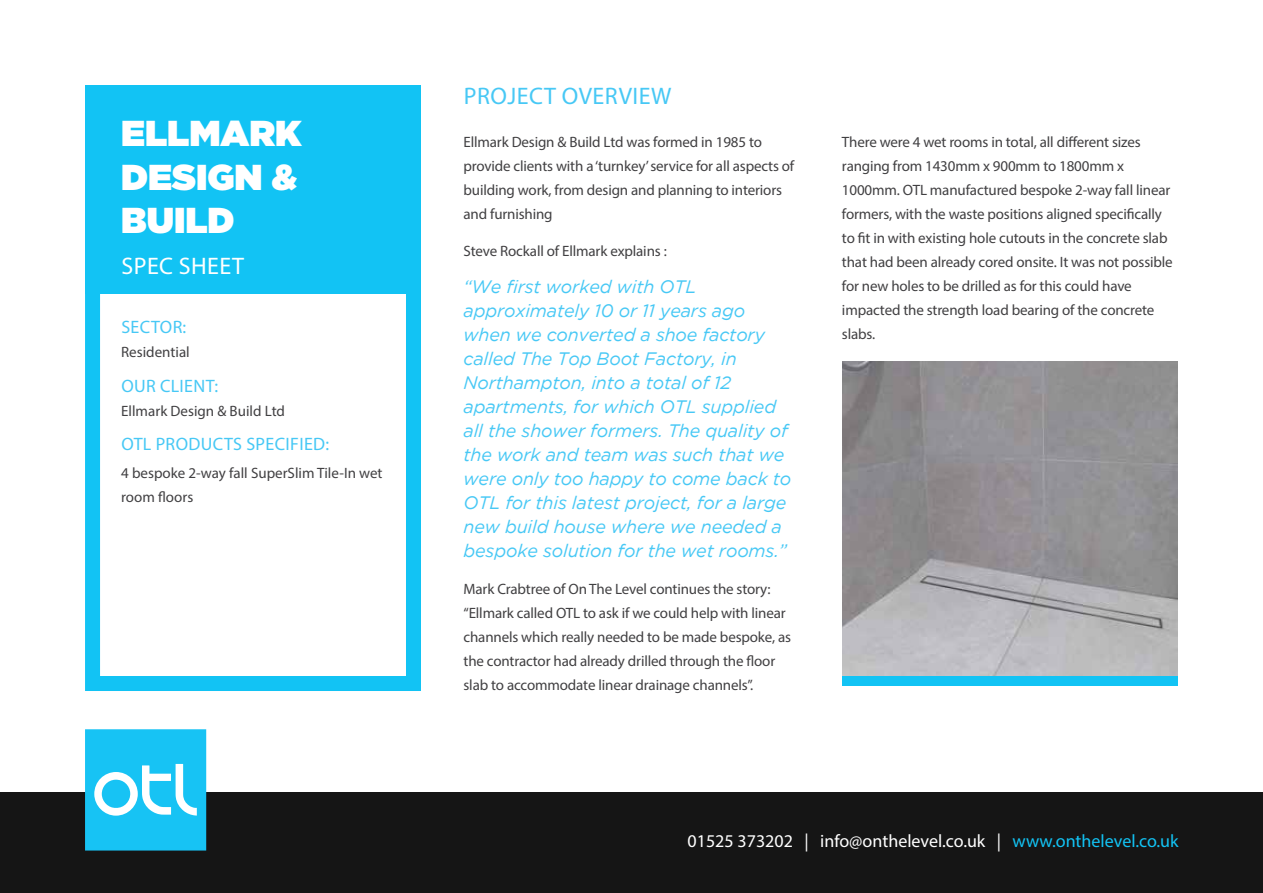
<style>
.page{position:relative;width:1263px;height:893px;background:#fff}
.page>*{position:absolute;margin:0;border:0;box-sizing:border-box;transform-origin:0 0}
.t1{font:900 36px/43.2px "Gotham";color:#fff}
.t2{font:24px "Myriad Pro";letter-spacing:.02em;color:#47c8f5}
.t3{font:24px "Myriad Pro";letter-spacing:.02em;color:#fff}
.t4{font:italic 18px/24px "Gotham";letter-spacing:-.01em;color:#47c8f5}
.t5{font:18px "Myriad Pro";color:#fff}
.t6{font:18px "Myriad Pro";letter-spacing:.02em;color:#47c8f5}
.t7{font:15px/24px "Myriad Pro";letter-spacing:-.01em;color:#414042}
.s1{color:#12c3f4}
</style>
<div class="page">
<div style="left:0;top:792px;width:1263px;height:101px;background:#151515"></div>
<svg style="left:85px;top:729px;width:121px;height:121px;background:#35caf5"></svg>
<img style="left:842px;top:361px;width:336px;height:315px">
<div style="left:85px;top:85px;width:336px;height:606px;border:15px solid #12c3f4"></div>
<div style="left:85px;top:85px;width:336px;height:208px;background:#12c3f4"></div>
<div style="left:842px;top:676px;width:336px;height:10px;background:#12c3f4"></div>
<h1 class="t1" style="left:121px;top:111px;width:182px">ELLMARK<br>DESIGN &amp;<br>BUILD</h1>
<h2 class="t3" style="left:121px;top:251px;width:124px">SPEC SHEET</h2>
<p class="t6" style="left:121px;top:316px;width:66px">SECTOR:</p>
<p class="t7" style="left:121px;top:340px;width:70px">Residential</p>
<p class="t6" style="left:121px;top:375px;width:98px">OUR CLIENT:</p>
<p class="t7" style="left:121px;top:399px;width:165px">Ellmark Design &amp; Build Ltd</p>
<p class="t6" style="left:121px;top:433px;width:209px">OTL PRODUCTS SPECIFIED:</p>
<p class="t7" style="left:121px;top:461px;width:263px">4 bespoke 2-way fall SuperSlim Tile-In wet room floors</p>
<h2 class="t2" style="left:464px;top:81px;width:209px">PROJECT OVERVIEW</h2>
<p class="t7" style="left:463px;top:130px;width:332px">Ellmark Design &amp; Build Ltd was formed in 1985 to provide clients with a ‘turnkey’ service for all aspects of building work, from design and planning to interiors and furnishing</p>
<p class="t7" style="left:463px;top:239px;width:205px">Steve Rockall of Ellmark explains :</p>
<p class="t4" style="left:463px;top:274px;width:329px">“We first worked with OTL approximately 10 or 11 years ago when we converted a shoe factory called The Top Boot Factory, in<br>Northampton, into a total of 12 apartments, for which OTL supplied all the shower formers. The quality of the work and team was such that we were only too happy to come back to<br>OTL for this latest project, for a large new build house where we needed a bespoke solution for the wet rooms.”</p>
<p class="t7" style="left:463px;top:576px;width:329px">Mark Crabtree of On The Level continues the story: “Ellmark called OTL to ask if we could help with linear channels which really needed to be made bespoke, as the contractor had already drilled through the floor slab to accommodate linear drainage channels”.</p>
<p class="t7" style="left:842px;top:130px;width:332px">There were 4 wet rooms in total, all different sizes ranging from 1430mm x 900mm to 1800mm x 1000mm. OTL manufactured bespoke 2-way fall linear formers, with the waste positions aligned specifically to fit in with existing hole cutouts in the concrete slab that had been already cored onsite. It was not possible for new holes to be drilled as for this could have impacted the strength load bearing of the concrete slabs.</p>
<p class="t5" style="left:688px;top:830px;width:492px">01525 373202 | info@onthelevel.co.uk | <span class="s1">www.onthelevel.co.uk</span></p>
</div>
